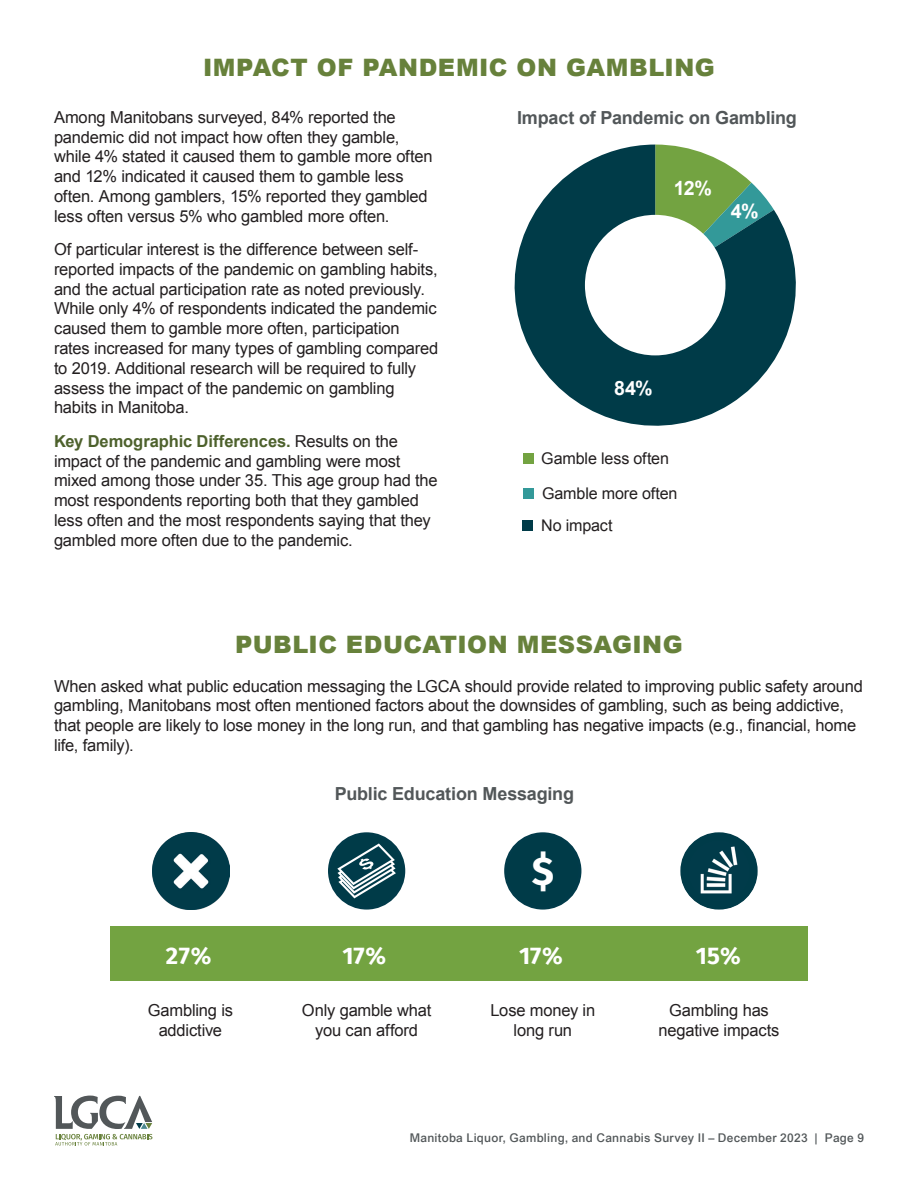
<style>
.page{position:relative;width:918px;height:1188px;background:#fff}
.page>*{position:absolute;margin:0;border:0;box-sizing:border-box;transform-origin:0 0}
.body{font:700 40.5px "Fira Sans";color:#fff}
.heading{font:900 24px "Arial";letter-spacing:.02em;color:#67813b}
.heading-2{font:700 24px "Fira Sans";letter-spacing:.005em;color:#fff}
.graph_y_axis{font:700 19.65px "Arial";color:#fff}
.figure_table_title{font:700 18px "Arial";letter-spacing:-.01em;color:#525759}
.body-2{font:16.5px/19.8px "Arial";letter-spacing:-.01em;color:#231f20}
.body-3{font:16.05px "Arial";letter-spacing:-.01em;color:#231f20}
.t1{font:500 12px "Arial";letter-spacing:.025em;color:#525759}
.s1{font-weight:700;color:#4d612c}
</style>
<div class="page">
<svg style="left:54px;top:1096px;width:98px;height:50px"></svg>
<svg style="left:514px;top:145px;width:282px;height:281px"></svg>
<div style="left:523px;top:453px;width:10px;height:11px;background:#73a341"></div>
<div style="left:523px;top:488px;width:11px;height:11px;background:#399"></div>
<div style="left:523px;top:520px;width:10px;height:10px;background:#003b48"></div>
<div style="left:110px;top:926px;width:698px;height:54px;background:#73a341"></div>
<div style="left:330px;top:834px;width:74px;height:74px;background:#003b48;border-radius:50%"></div>
<div style="left:328px;top:832px;width:77px;height:78px;border:3px solid #013b4a;border-radius:50%"></div>
<div style="left:506px;top:834px;width:74px;height:74px;background:#003b48;border-radius:50%"></div>
<div style="left:504px;top:832px;width:77px;height:78px;border:3px solid #013b4a;border-radius:50%"></div>
<img style="left:684px;top:836px;width:70px;height:65px">
<div style="left:680px;top:832px;width:78px;height:78px;border:8px solid #003b49;border-radius:50%"></div>
<img style="left:153px;top:833px;width:76px;height:76px">
<div style="left:152px;top:832px;width:78px;height:78px;border:3px solid #013b4a;border-radius:50%"></div>
<svg style="left:337px;top:843px;width:59px;height:55px"></svg>
<p class="heading" style="left:203px;top:50px;width:513px">IMPACT OF PANDEMIC ON GAMBLING</p>
<p class="body-2" style="left:54px;top:107px;width:380px">Among Manitobans surveyed, 84% reported the pandemic did not impact how often they gamble, while 4% stated it caused them to gamble more often and 12% indicated it caused them to gamble less often. Among gamblers, 15% reported they gambled less often versus 5% who gambled more often.</p>
<p class="body-2" style="left:54px;top:240px;width:386px">Of particular interest is the difference between self&shy;reported impacts of the pandemic on gambling habits, and the actual participation rate as noted previously.<br>While only 4% of respondents indicated the pandemic caused them to gamble more often, participation rates increased for many types of gambling compared to 2019. Additional research will be required to fully assess the impact of the pandemic on gambling habits in Manitoba.</p>
<p class="body-2" style="left:54px;top:431px;width:385px"><span class="s1">Key Demographic Differences.</span> Results on the impact of the pandemic and gambling were most mixed among those under 35. This age group had the most respondents reporting both that they gambled less often and the most respondents saying that they gambled more often due to the pandemic.</p>
<p class="figure_table_title" style="left:517px;top:106px;width:281px">Impact of Pandemic on Gambling</p>
<p class="graph_y_axis" style="left:674px;top:175px;width:39px">12%</p>
<p class="graph_y_axis" style="left:731px;top:198px;width:29px">4%</p>
<p class="graph_y_axis" style="left:614px;top:375px;width:40px">84%</p>
<p class="body-3" style="left:541px;top:448px;width:129px">Gamble less often</p>
<p class="body-3" style="left:542px;top:483px;width:137px">Gamble more often</p>
<p class="body-3" style="left:541px;top:515px;width:73px">No impact</p>
<p class="heading" style="left:235px;top:627px;width:449px">PUBLIC EDUCATION MESSAGING</p>
<p class="body-2" style="left:54px;top:676px;width:811px">When asked what public education messaging the LGCA should provide related to improving public safety around gambling, Manitobans most often mentioned factors about the downsides of gambling, such as being addictive, that people are likely to lose money in the long run, and that gambling has negative impacts (e.g., financial, home life, family).</p>
<p class="figure_table_title" style="left:335px;top:782px;width:241px">Public Education Messaging</p>
<p class="heading-2" style="left:166px;top:936px;width:47px">27%</p>
<p class="body-2" style="left:148px;top:1001px;width:87px;text-align:center">Gambling is addictive</p>
<p class="heading-2" style="left:342px;top:936px;width:45px">17%</p>
<p class="body-2" style="left:302px;top:1001px;width:131px;text-align:center">Only gamble what you can afford</p>
<p class="body" style="left:532px;top:837px;width:24px">$</p>
<p class="heading-2" style="left:519px;top:936px;width:45px">17%</p>
<p class="body-2" style="left:490px;top:1001px;width:106px;text-align:center">Lose money in long run</p>
<p class="heading-2" style="left:696px;top:936px;width:46px">15%</p>
<p class="body-2" style="left:659px;top:1001px;width:122px;text-align:center">Gambling has negative impacts</p>
<p class="t1" style="left:410px;top:1131px;width:456px">Manitoba Liquor, Gambling, and Cannabis Survey II – December 2023 | Page 9</p>
</div>
